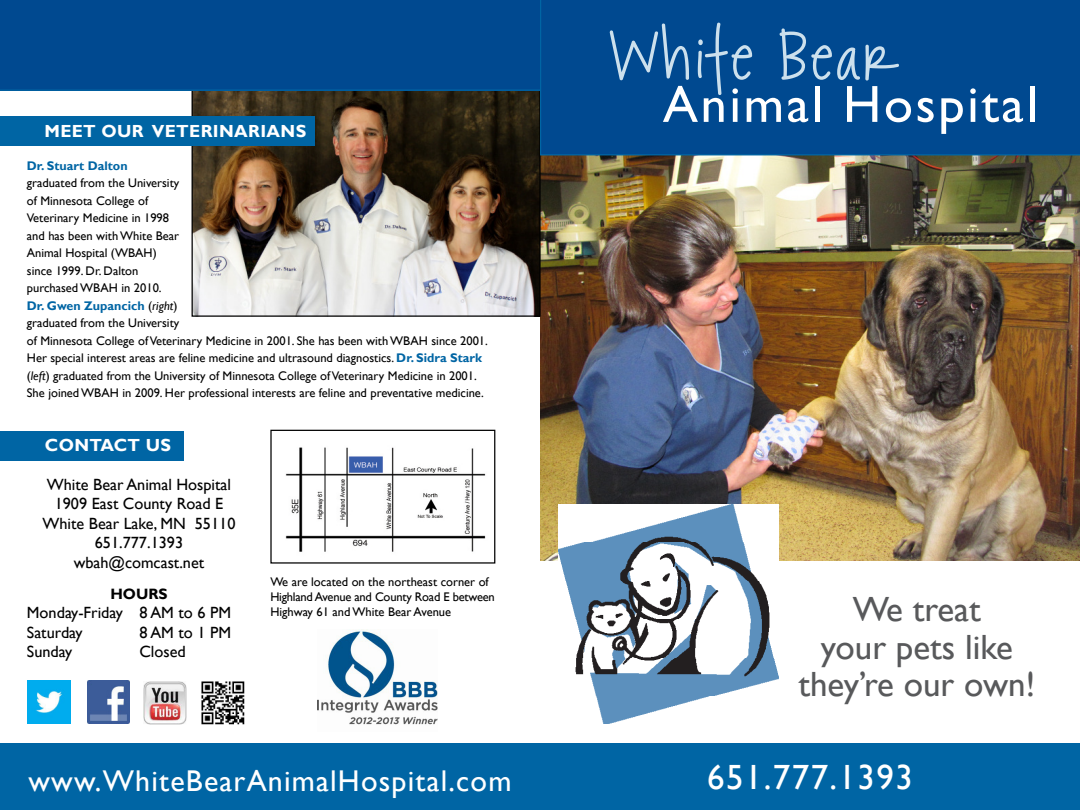
<style>
.page{position:relative;width:1080px;height:810px;background:#fff}
.page>*{position:absolute;margin:0;border:0;box-sizing:border-box;transform-origin:0 0}
.t1{font:52.5px "Gill Sans";letter-spacing:.05em;color:#fff}
.t2{font:35px/37.5px "Gill Sans";color:#58595b;text-align:center}
.t3{font:35px "Gill Sans";letter-spacing:.04em;color:#fff}
.t4{font:30px "Gill Sans";letter-spacing:.04em;color:#fff}
.t5{font:700 17.5px "Gill Sans";letter-spacing:.02em;color:#fff}
.t6{font:16.25px/19.5px "Gill Sans";color:#000;text-align:center}
.t7{font:700 15px "Gill Sans";color:#000}
.t8{font:12.5px/17.5px "Gill Sans";color:#000}
.t9{font:700 12.5px "Gill Sans";color:#0065a4}
.s1{font-weight:700;color:#0065a4}
.s2{font-style:italic}
</style>
<div class="page">
<img style="left:541px;top:155px;width:539px;height:406px">
<img style="left:194px;top:91px;width:345px;height:224px">
<div style="left:0;top:117px;width:314px;height:29px;background:#0065a4"></div>
<div style="left:0;top:744px;width:1080px;height:66px;background:#0065a4"></div>
<div style="left:0;top:0;width:540px;height:91px;background:#004990"></div>
<div style="left:0;top:431px;width:184px;height:29px;background:#0065a4"></div>
<img style="left:285px;top:447px;width:201px;height:105px">
<div style="left:270px;top:430px;width:225px;height:134px;border:1px solid #000"></div>
<div style="left:540px;top:0;width:540px;height:155px;background:#004990"></div>
<svg style="left:610px;top:24px;width:79px;height:56px;background:#2967a3"></svg>
<svg style="left:698px;top:23px;width:54px;height:72px;background:#23629f"></svg>
<svg style="left:780px;top:28px;width:119px;height:53px;background:#2c6aa4"></svg>
<img style="left:559px;top:505px;width:219px;height:219px">
<img style="left:87px;top:681px;width:43px;height:42px">
<img style="left:144px;top:682px;width:42px;height:42px">
<img style="left:28px;top:681px;width:42px;height:43px">
<img style="left:318px;top:630px;width:119px;height:95px">
<img style="left:201px;top:681px;width:43px;height:43px">
<h3 class="t5" style="left:45px;top:124px;width:263px">MEET OUR VETERINARIANS</h3>
<p class="t9" style="left:27px;top:161px;width:102px">Dr. Stuart Dalton</p>
<p class="t8" style="left:27px;top:175px;width:463px">graduated from the University<br>of Minnesota College of<br>Veterinary Medicine in 1998<br>and has been with White Bear<br>Animal Hospital (WBAH)<br>since 1999. Dr. Dalton<br>purchased WBAH in 2010.<br><span class="s1">Dr. Gwen Zupancich</span> (<span class="s2">right</span>)<br>graduated from the University<br>of Minnesota College of Veterinary Medicine in 2001. She has been with WBAH since 2001.<br>Her special interest areas are feline medicine and ultrasound diagnostics. <span class="s1">Dr. Sidra Stark </span>(<span class="s2">left</span>) graduated from the University of Minnesota College of Veterinary Medicine in 2001.<br>She joined WBAH in 2009. Her professional interests are feline and preventative medicine.</p>
<h3 class="t5" style="left:45px;top:438px;width:128px">CONTACT US</h3>
<h3 class="t6" style="left:43px;top:476px;width:194px">White Bear Animal Hospital<br>1909 East County Road E<br>White Bear Lake, MN 55110<br>651.777.1393 wbah@comcast.net</h3>
<p class="t7" style="left:110px;top:588px;width:59px">HOURS</p>
<h3 class="t6" style="left:27px;top:604px;width:206px;text-align:left">Monday-Friday 8 AM to 6 PM<br>Saturday</h3>
<h3 class="t6" style="left:139px;top:624px;width:93px">8 AM to 1 PM</h3>
<h3 class="t6" style="left:27px;top:643px;width:47px">Sunday</h3>
<h3 class="t6" style="left:139px;top:643px;width:48px">Closed</h3>
<p class="t8" style="left:270px;top:575px;width:226px;line-height:15px">We are located on the northeast corner of<br>Highland Avenue and County Road E between<br>Highway 61 and White Bear Avenue</p>
<h1 class="t1" style="left:663px;top:83px;width:377px">Animal Hospital</h1>
<h2 class="t2" style="left:798px;top:593px;width:238px">We treat<br>your pets like they’re our own!</h2>
<h3 class="t4" style="left:28px;top:768px;width:485px">www.WhiteBearAnimalHospital.com</h3>
<h2 class="t3" style="left:707px;top:762px;width:207px">651.777.1393</h2>
</div>
